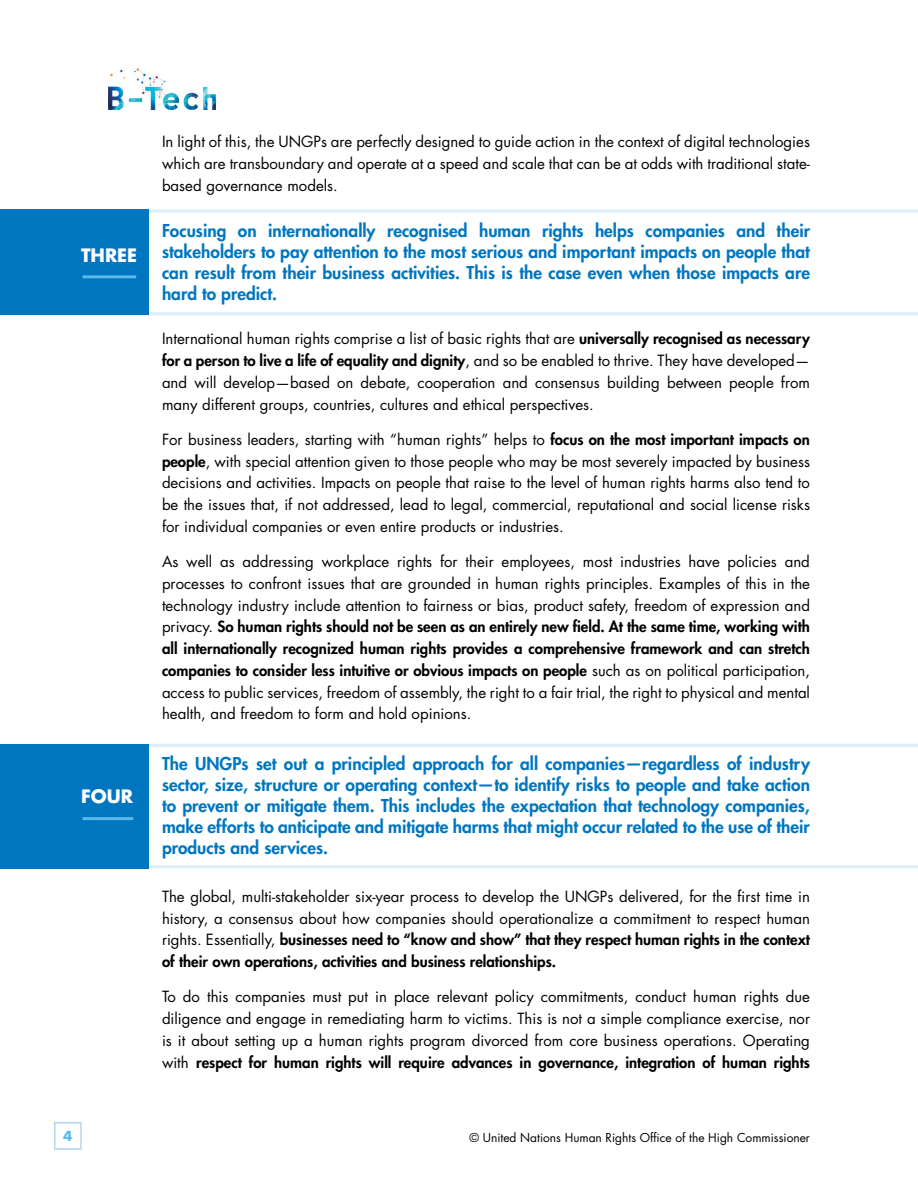
<style>
.page{position:relative;width:918px;height:1188px;background:#fff}
.page>*{position:absolute;margin:0;border:0;box-sizing:border-box;transform-origin:0 0}
.t1{font:700 18px "Futura Std";color:#fff}
.t2{font:800 17.25px/21px "Futura Std";color:#0076c0;text-align:justify}
.t3{font:15px/21.8px "Futura Std";color:#000;text-align:justify}
.t4{font:700 13.5px "Futura Std";color:#59bbeb}
.t5{font:12px "Futura Std";color:#000}
.s1{font-weight:800}
</style>
<div class="page">
<img style="left:108px;top:69px;width:108px;height:40px">
<div style="left:54px;top:1122px;width:28px;height:28px;border:2px solid #afd8f4"></div>
<svg style="left:148px;top:210px;width:770px;height:105px"></svg>
<div style="left:0;top:210px;width:148px;height:105px;background:#0076c0"></div>
<hr style="left:82px;top:275px;width:54px;height:3px;background:#59bbeb">
<svg style="left:148px;top:744px;width:770px;height:124px"></svg>
<div style="left:0;top:744px;width:148px;height:124px;background:#0076c0"></div>
<hr style="left:82px;top:817px;width:51px;height:3px;background:#59bbeb">
<p class="t1" style="left:81px;top:243px;width:58px">THREE</p>
<p class="t1" style="left:81px;top:785px;width:53px">FOUR</p>
<p class="t3" style="left:162px;top:131px;width:650px">In light of this, the UNGPs are perfectly designed to guide action in the context of digital technologies which are transboundary and operate at a speed and scale that can be at odds with traditional state&shy;based governance models.</p>
<p class="t2" style="left:162px;top:220px;width:650px">Focusing on internationally recognised human rights helps companies and their stakeholders to pay attention to the most serious and important impacts on people that can result from their business activities. This is the case even when those impacts are hard to predict.</p>
<p class="t3" style="left:162px;top:328px;width:650px">International human rights comprise a list of basic rights that are <span class="s1">universally recognised as necessary for a person to live a life of equality and dignity</span>, and so be enabled to thrive. They have developed— and will develop—based on debate, cooperation and consensus building between people from many different groups, countries, cultures and ethical perspectives.</p>
<p class="t3" style="left:162px;top:429px;width:650px">For business leaders, starting with “human rights” helps to <span class="s1">focus on the most important impacts on people</span>, with special attention given to those people who may be most severely impacted by business decisions and activities. Impacts on people that raise to the level of human rights harms also tend to be the issues that, if not addressed, lead to legal, commercial, reputational and social license risks for individual companies or even entire products or industries.</p>
<p class="t3" style="left:162px;top:551px;width:650px">As well as addressing workplace rights for their employees, most industries have policies and processes to confront issues that are grounded in human rights principles. Examples of this in the technology industry include attention to fairness or bias, product safety, freedom of expression and privacy. <span class="s1">So human rights should not be seen as an entirely new field. At the same time, working with all internationally recognized human rights provides a comprehensive framework and can stretch companies to consider less intuitive or obvious impacts on people</span> such as on political participation, access to public services, freedom of assembly, the right to a fair trial, the right to physical and mental health, and freedom to form and hold opinions.</p>
<p class="t2" style="left:162px;top:753px;width:650px">The UNGPs set out a principled approach for all companies—regardless of industry sector, size, structure or operating context—to identify risks to people and take action to prevent or mitigate them. This includes the expectation that technology companies, make efforts to anticipate and mitigate harms that might occur related to the use of their products and services.</p>
<p class="t3" style="left:162px;top:886px;width:650px">The global, multi-stakeholder six-year process to develop the UNGPs delivered, for the first time in history, a consensus about how companies should operationalize a commitment to respect human rights. Essentially, <span class="s1">businesses need to “know and show” that they respect human rights in the context of their own operations, activities and business relationships.</span></p>
<p class="t3" style="left:162px;top:986px;width:650px">To do this companies must put in place relevant policy commitments, conduct human rights due diligence and engage in remediating harm to victims. This is not a simple compliance exercise, nor is it about setting up a human rights program divorced from core business operations. Operating with <span class="s1">respect for human rights will require advances in governance, integration of human rights</span></p>
<p class="t4" style="left:63px;top:1127px;width:11px">4</p>
<p class="t5" style="left:470px;top:1130px;width:342px">© United Nations Human Rights Office of the High Commissioner</p>
</div>
